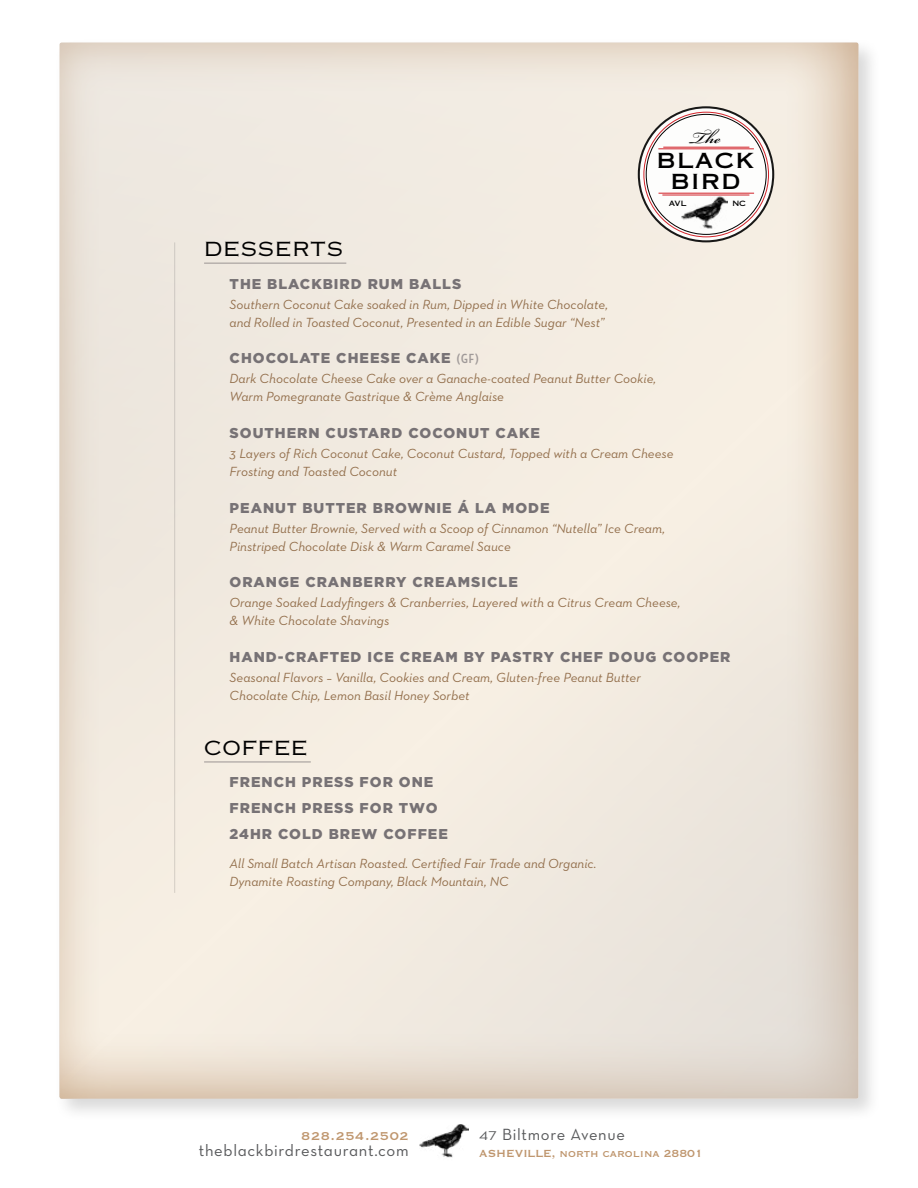
<style>
.page{position:relative;width:918px;height:1188px;background:#fff}
.page>*{position:absolute;margin:0;border:0;box-sizing:border-box;transform-origin:0 0}
.t1{font:600 25.05px "Bickham Script Std";color:#000}
.t2{font:24.9px/21.6px "Copperplate Gothic Std 31 AB";letter-spacing:.06em;color:#000;text-align:center}
.t3{font:19.5px "Copperplate Gothic Std 32 AB";letter-spacing:.05em;color:#000}
.t4{font:16.65px "Neutra Text PS Book Alt";letter-spacing:.04em;color:#58595b}
.t5{font:16.5px "Neutra Text PS Book Alt";letter-spacing:.04em;color:#58595b}
.t6{font:15px "Copperplate Gothic Std 31 BC";letter-spacing:.04em;color:#bf966e}
.t7{font:900 14.25px/26px "Gotham";letter-spacing:.07em;color:#777275}
.t8{font:italic 13.5px/18px "Neutraface 2 Text";color:#936f4c}
.t9{font:13.5px "Copperplate Gothic Std 31 BC";color:#bf966e;scale:.95 1}
.t10{font:7.35px "Copperplate Gothic Std 31 AB";color:#000}
.s1{font-family:"Neutra Condensed";font-weight:700;font-size:13.5px;color:#a09a99}
.s2{font-size:12.9px}
</style>
<div class="page">
<img style="left:419px;top:1124px;width:50px;height:34px">
<div style="left:55px;top:38px;width:827px;height:1083px;background:#000;opacity:.15"></div>
<div style="left:47px;top:31px;width:824px;height:1068px;background:#b08154;opacity:.64"></div>
<svg style="left:639px;top:107px;width:134px;height:134px"></svg>
<hr style="left:659px;top:193px;width:95px;height:1px;background:#d2232a">
<hr style="left:662px;top:195px;width:87px;height:1px;background:#d2232a">
<hr style="left:663px;top:147px;width:86px;height:1px;background:#d2232a">
<hr style="left:658px;top:149px;width:96px;height:1px;background:#d2232a">
<img style="left:681px;top:196px;width:46px;height:33px">
<hr style="left:204px;top:263px;width:142px;height:1px;background:#9a9493">
<hr style="left:204px;top:762px;width:107px;height:1px;background:#9a9493">
<hr style="left:174px;top:242px;width:1px;height:651px;background:#464447">
<h1 class="t1" style="left:690px;top:120px;width:32px">The</h1>
<h2 class="t2" style="left:656px;top:148px;width:100px">black bird</h2>
<p class="t10" style="left:669px;top:199px;width:19px">AVL</p>
<p class="t10" style="left:732px;top:199px;width:15px">NC</p>
<h3 class="t3" style="left:204px;top:238px;width:140px">DESSERTS</h3>
<p class="t7" style="left:230px;top:270px;width:233px">THE BLACKBIRD RUM BALLS</p>
<p class="t8" style="left:230px;top:295px;width:380px">Southern Coconut Cake soaked in Rum, Dipped in White Chocolate, and Rolled in Toasted Coconut, Presented in an Edible Sugar “Nest”</p>
<p class="t7" style="left:230px;top:345px;width:250px">CHOCOLATE CHEESE CAKE <span class="s1">(GF)</span></p>
<p class="t8" style="left:230px;top:370px;width:428px">Dark Chocolate Cheese Cake over a Ganache-coated Peanut Butter Cookie,<br>Warm Pomegranate Gastrique &amp; Crème Anglaise</p>
<p class="t7" style="left:230px;top:420px;width:312px">SOUTHERN CUSTARD COCONUT CAKE</p>
<p class="t8" style="left:230px;top:444px;width:445px">3 Layers of Rich Coconut Cake, Coconut Custard, Topped with a Cream Cheese<br>Frosting and Toasted Coconut</p>
<p class="t7" style="left:230px;top:494px;width:322px">PEANUT BUTTER BROWNIE Á LA MODE</p>
<p class="t8" style="left:230px;top:519px;width:437px">Peanut Butter Brownie, Served with a Scoop of Cinnamon “Nutella” Ice Cream,<br>Pinstriped Chocolate Disk &amp; Warm Caramel Sauce</p>
<p class="t7" style="left:230px;top:569px;width:290px">ORANGE CRANBERRY CREAMSICLE</p>
<p class="t8" style="left:230px;top:594px;width:452px">Orange Soaked Ladyfingers &amp; Cranberries, Layered with a Citrus Cream Cheese, &amp; White Chocolate Shavings</p>
<p class="t7" style="left:230px;top:643px;width:502px">HAND-CRAFTED ICE CREAM BY PASTRY CHEF DOUG COOPER</p>
<p class="t8" style="left:230px;top:668px;width:413px">Seasonal Flavors – Vanilla, Cookies and Cream, Gluten-free Peanut Butter<br>Chocolate Chip, Lemon Basil Honey Sorbet</p>
<h3 class="t3" style="left:204px;top:736px;width:105px">COFFEE</h3>
<p class="t7" style="left:230px;top:769px;width:220px">FRENCH PRESS FOR ONE<br>FRENCH PRESS FOR TWO<br>24HR COLD BREW COFFEE</p>
<p class="t8" style="left:230px;top:854px;width:368px">All Small Batch Artisan Roasted. Certified Fair Trade and Organic.<br>Dynamite Roasting Company, Black Mountain, NC</p>
<p class="t6" style="left:301px;top:1129px;width:109px">828.254.2502</p>
<p class="t4" style="left:199px;top:1141px;width:211px">theblackbirdrestaurant.com</p>
<p class="t5" style="left:479px;top:1125px;width:147px"><span class="s2">47</span> Biltmore Avenue</p>
<p class="t9" style="left:479px;top:1146px;width:237px">ASHEVILLE, north carolina 28801</p>
</div>
